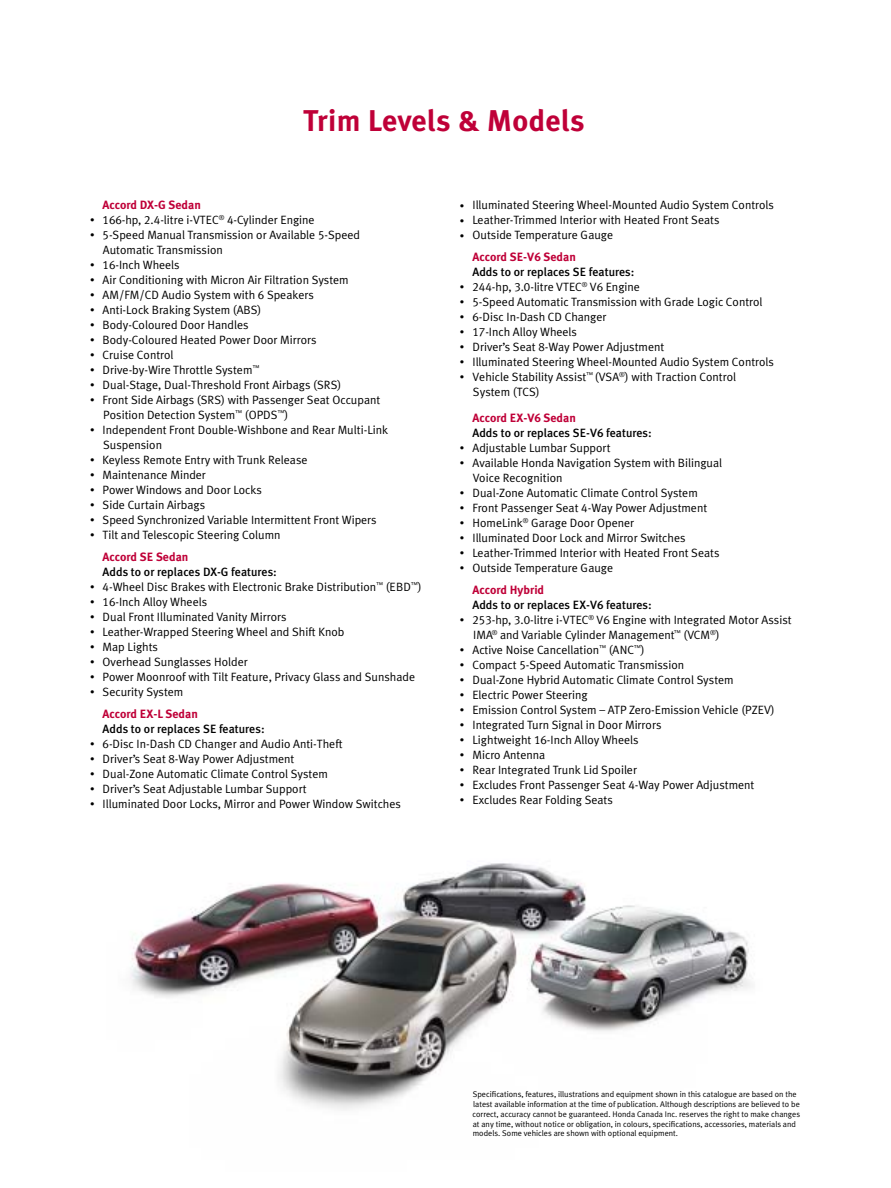
<style>
.page{position:relative;width:891px;height:1188px;background:#fff}
.page>*{position:absolute;margin:0;border:0;box-sizing:border-box;transform-origin:0 0}
.t1{font:700 30px "Meta Plus";letter-spacing:.01em;color:#bf0038}
.t2{font:12px/15px "Meta Plus Normal";color:#000}
.t3{font:500 12px/15px "Meta Plus";color:#000}
.t4{font:700 12px "Meta Plus";color:#bf0038}
.t5{font:8.25px/9.8px "Meta Plus Normal";color:#000}
.s1{font-size:9px}
.s2{font-family:"Meta Plus Normal Caps"}
.s3{font-weight:700;color:#bf0038}
.s4{font-family:"Meta Plus Bold Caps";font-weight:400;color:#bf0038}
.s5{font-family:"Meta Plus Medium Caps";font-weight:400}
</style>
<div class="page">
<img style="left:130px;top:863px;width:621px;height:247px">
<h1 class="t1" style="left:303px;top:109px;width:283px">Trim Levels &amp; Models</h1>
<p class="t4" style="left:103px;top:200px;width:100px">Accord DX-G Sedan</p>
<p class="t2" style="left:90px;top:213px;width:226px"><span class="s1">•</span> <span class="s2">166</span>-hp, <span class="s2">2</span>.<span class="s2">4</span>-litre i-VTEC<sup>®</sup> <span class="s2">4</span>-Cylinder Engine</p>
<p class="t2" style="left:103px;top:228px;width:259px;text-indent:-13px"><span class="s1">•</span> <span class="s2">5</span>-Speed Manual Transmission or Available <span class="s2">5</span>-Speed<br>Automatic Transmission</p>
<p class="t2" style="left:90px;top:258px;width:91px"><span class="s1">•</span> <span class="s2">16</span>-Inch Wheels</p>
<p class="t2" style="left:90px;top:273px;width:260px"><span class="s1">•</span> Air Conditioning with Micron Air Filtration System</p>
<p class="t2" style="left:90px;top:288px;width:225px"><span class="s1">•</span> AM/FM/CD Audio System with <span class="s2">6</span> Speakers</p>
<p class="t2" style="left:90px;top:303px;width:173px"><span class="s1">•</span> Anti-Lock Braking System (ABS)</p>
<p class="t2" style="left:90px;top:318px;width:160px"><span class="s1">•</span> Body-Coloured Door Handles</p>
<p class="t2" style="left:90px;top:333px;width:228px"><span class="s1">•</span> Body-Coloured Heated Power Door Mirrors</p>
<p class="t2" style="left:90px;top:348px;width:85px"><span class="s1">•</span> Cruise Control</p>
<p class="t2" style="left:90px;top:363px;width:171px"><span class="s1">•</span> Drive-by-Wire Throttle System<sup>™</sup></p>
<p class="t2" style="left:90px;top:378px;width:253px"><span class="s1">•</span> Dual-Stage, Dual-Threshold Front Airbags (SRS)</p>
<p class="t2" style="left:103px;top:393px;width:279px;text-indent:-13px"><span class="s1">•</span> Front Side Airbags (SRS) with Passenger Seat Occupant<br>Position Detection System<sup>™</sup> (OPDS<sup>™</sup>)</p>
<p class="t2" style="left:103px;top:423px;width:287px;text-indent:-13px"><span class="s1">•</span> Independent Front Double-Wishbone and Rear Multi-Link<br>Suspension</p>
<p class="t2" style="left:90px;top:453px;width:219px"><span class="s1">•</span> Keyless Remote Entry with Trunk Release</p>
<p class="t2" style="left:90px;top:468px;width:117px"><span class="s1">•</span> Maintenance Minder</p>
<p class="t2" style="left:90px;top:483px;width:173px"><span class="s1">•</span> Power Windows and Door Locks</p>
<p class="t2" style="left:90px;top:498px;width:117px"><span class="s1">•</span> Side Curtain Airbags</p>
<p class="t2" style="left:90px;top:513px;width:288px"><span class="s1">•</span> Speed Synchronized Variable Intermittent Front Wipers</p>
<p class="t2" style="left:90px;top:528px;width:192px"><span class="s1">•</span> Tilt and Telescopic Steering Column</p>
<p class="t4" style="left:103px;top:552px;width:87px">Accord SE Sedan</p>
<p class="t3" style="left:103px;top:565px;width:176px">Adds to or replaces DX-G features:</p>
<p class="t2" style="left:90px;top:580px;width:333px"><span class="s1">•</span> <span class="s2">4</span>-Wheel Disc Brakes with Electronic Brake Distribution<sup>™</sup> (EBD<sup>™</sup>)</p>
<p class="t2" style="left:90px;top:595px;width:119px"><span class="s1">•</span> <span class="s2">16</span>-Inch Alloy Wheels</p>
<p class="t2" style="left:90px;top:610px;width:198px"><span class="s1">•</span> Dual Front Illuminated Vanity Mirrors</p>
<p class="t2" style="left:90px;top:625px;width:256px"><span class="s1">•</span> Leather-Wrapped Steering Wheel and Shift Knob</p>
<p class="t2" style="left:90px;top:640px;width:69px"><span class="s1">•</span> Map Lights</p>
<p class="t2" style="left:90px;top:655px;width:159px"><span class="s1">•</span> Overhead Sunglasses Holder</p>
<p class="t2" style="left:90px;top:670px;width:327px"><span class="s1">•</span> Power Moonroof with Tilt Feature, Privacy Glass and Sunshade</p>
<p class="t2" style="left:90px;top:685px;width:95px"><span class="s1">•</span> Security System</p>
<p class="t4" style="left:103px;top:709px;width:97px">Accord EX-L Sedan</p>
<p class="t3" style="left:103px;top:722px;width:164px">Adds to or replaces SE features:</p>
<p class="t2" style="left:90px;top:737px;width:254px"><span class="s1">•</span> <span class="s2">6</span>-Disc In-Dash CD Changer and Audio Anti-Theft</p>
<p class="t2" style="left:90px;top:752px;width:206px"><span class="s1">•</span> Driver’s Seat <span class="s2">8</span>-Way Power Adjustment</p>
<p class="t2" style="left:90px;top:767px;width:239px"><span class="s1">•</span> Dual-Zone Automatic Climate Control System</p>
<p class="t2" style="left:90px;top:782px;width:218px"><span class="s1">•</span> Driver’s Seat Adjustable Lumbar Support</p>
<p class="t2" style="left:90px;top:797px;width:312px"><span class="s1">•</span> Illuminated Door Locks, Mirror and Power Window Switches</p>
<p class="t2" style="left:460px;top:199px;width:316px"><span class="s1">•</span> Illuminated Steering Wheel-Mounted Audio System Controls</p>
<p class="t2" style="left:460px;top:214px;width:261px"><span class="s1">•</span> Leather-Trimmed Interior with Heated Front Seats</p>
<p class="t2" style="left:460px;top:229px;width:155px"><span class="s1">•</span> Outside Temperature Gauge</p>
<p class="t3" style="left:472px;top:250px;width:164px"><span class="s3">Accord SE-V</span><span class="s4">6</span> <span class="s3">Sedan<br></span>Adds to or replaces SE features:</p>
<p class="t2" style="left:460px;top:280px;width:182px"><span class="s1">•</span> <span class="s2">244</span>-hp, <span class="s2">3</span>.<span class="s2">0</span>-litre VTEC<sup>®</sup> V<span class="s2">6</span> Engine</p>
<p class="t2" style="left:460px;top:295px;width:304px"><span class="s1">•</span> <span class="s2">5</span>-Speed Automatic Transmission with Grade Logic Control</p>
<p class="t2" style="left:460px;top:310px;width:148px"><span class="s1">•</span> <span class="s2">6-</span>Disc In-Dash CD Changer</p>
<p class="t2" style="left:460px;top:325px;width:119px"><span class="s1">•</span> <span class="s2">17</span>-Inch Alloy Wheels</p>
<p class="t2" style="left:460px;top:340px;width:206px"><span class="s1">•</span> Driver’s Seat <span class="s2">8-</span>Way Power Adjustment</p>
<p class="t2" style="left:460px;top:355px;width:316px"><span class="s1">•</span> Illuminated Steering Wheel-Mounted Audio System Controls</p>
<p class="t2" style="left:473px;top:370px;width:265px;text-indent:-13px"><span class="s1">•</span> Vehicle Stability Assist<sup>™</sup> (VSA<sup>®</sup>) with Traction Control<br>System (TCS)</p>
<p class="t3" style="left:472px;top:411px;width:181px"><span class="s3">Accord EX-V</span><span class="s4">6</span> <span class="s3">Sedan<br></span>Adds to or replaces SE-V<span class="s5">6</span> features:</p>
<p class="t2" style="left:460px;top:441px;width:152px"><span class="s1">•</span> Adjustable Lumbar Support</p>
<p class="t2" style="left:473px;top:456px;width:251px;text-indent:-13px"><span class="s1">•</span> Available Honda Navigation System with Bilingual<br>Voice Recognition</p>
<p class="t2" style="left:460px;top:486px;width:239px"><span class="s1">•</span> Dual-Zone Automatic Climate Control System</p>
<p class="t2" style="left:460px;top:501px;width:249px"><span class="s1">•</span> Front Passenger Seat <span class="s2">4</span>-Way Power Adjustment</p>
<p class="t2" style="left:460px;top:516px;width:176px"><span class="s1">•</span> HomeLink<sup>®</sup> Garage Door Opener</p>
<p class="t2" style="left:460px;top:531px;width:227px"><span class="s1">•</span> Illuminated Door Lock and Mirror Switches</p>
<p class="t2" style="left:460px;top:546px;width:261px"><span class="s1">•</span> Leather-Trimmed Interior with Heated Front Seats</p>
<p class="t2" style="left:460px;top:561px;width:155px"><span class="s1">•</span> Outside Temperature Gauge</p>
<p class="t3" style="left:472px;top:583px;width:181px"><span class="s3">Accord Hybrid<br></span>Adds to or replaces EX-V<span class="s5">6</span> features:</p>
<p class="t2" style="left:473px;top:613px;width:320px;text-indent:-13px"><span class="s1">•</span> <span class="s2">253</span>-hp, <span class="s2">3</span>.<span class="s2">0</span>-litre i-VTEC<sup>®</sup> V<span class="s2">6</span> Engine with Integrated Motor Assist<br>IMA<sup>®</sup> and Variable Cylinder Management<sup>™</sup> (VCM<sup>®</sup>)</p>
<p class="t2" style="left:460px;top:643px;width:186px"><span class="s1">•</span> Active Noise Cancellation<sup>™</sup> (ANC<sup>™</sup>)</p>
<p class="t2" style="left:460px;top:658px;width:226px"><span class="s1">•</span> Compact <span class="s2">5</span>-Speed Automatic Transmission</p>
<p class="t2" style="left:460px;top:673px;width:275px"><span class="s1">•</span> Dual-Zone Hybrid Automatic Climate Control System</p>
<p class="t2" style="left:460px;top:688px;width:129px"><span class="s1">•</span> Electric Power Steering</p>
<p class="t2" style="left:460px;top:703px;width:316px"><span class="s1">•</span> Emission Control System – ATP Zero-Emission Vehicle (PZEV)</p>
<p class="t2" style="left:460px;top:718px;width:203px"><span class="s1">•</span> Integrated Turn Signal in Door Mirrors</p>
<p class="t2" style="left:460px;top:733px;width:180px"><span class="s1">•</span> Lightweight <span class="s2">16</span>-Inch Alloy Wheels</p>
<p class="t2" style="left:460px;top:748px;width:87px"><span class="s1">•</span> Micro Antenna</p>
<p class="t2" style="left:460px;top:763px;width:179px"><span class="s1">•</span> Rear Integrated Trunk Lid Spoiler</p>
<p class="t2" style="left:460px;top:778px;width:296px"><span class="s1">•</span> Excludes Front Passenger Seat <span class="s2">4</span>-Way Power Adjustment</p>
<p class="t2" style="left:460px;top:793px;width:154px"><span class="s1">•</span> Excludes Rear Folding Seats</p>
<p class="t5" style="left:473px;top:1090px;width:329px">Specifications, features, illustrations and equipment shown in this catalogue are based on the latest available information at the time of publication. Although descriptions are believed to be correct, accuracy cannot be guaranteed. Honda Canada Inc. reserves the right to make changes at any time, without notice or obligation, in colours, specifications, accessories, materials and models. Some vehicles are shown with optional equipment.</p>
</div>
